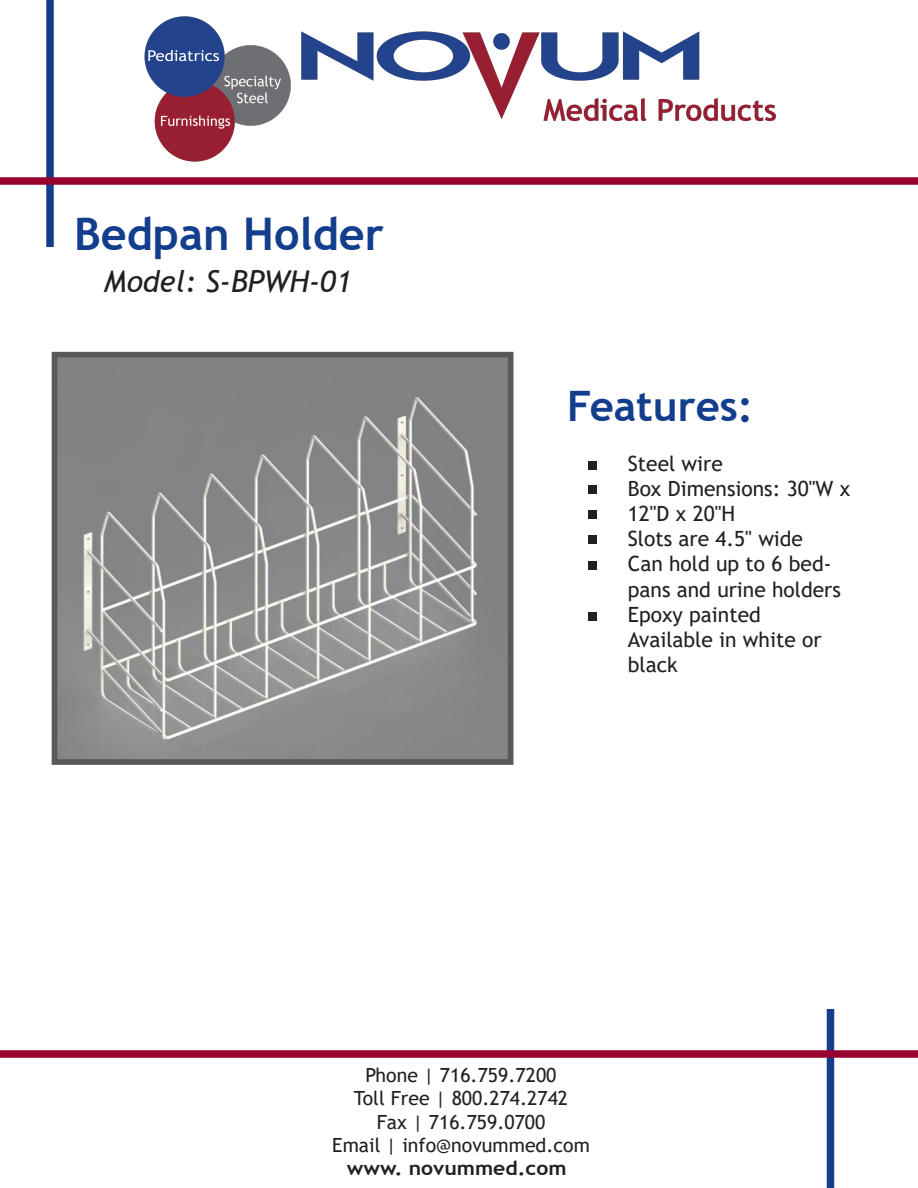
<style>
.page{position:relative;width:918px;height:1188px;background:#fff}
.page>*{position:absolute;margin:0;border:0;box-sizing:border-box;transform-origin:0 0}
.t1{font:700 45px "Trebuchet MS";color:#133d8d}
.t2{font:700 42px "Trebuchet MS";color:#133d8d}
.t3{font:italic 30px "Trebuchet MS";color:#231f20}
.t4{font:21px/25.2px "Trebuchet MS";color:#231f20}
.t5{font:19.5px/23.4px "Trebuchet MS";color:#231f20;text-align:center}
.t6{font:700 19.5px "Trebuchet MS";color:#231f20;scale:1.09 1}
</style>
<div class="page">
<div style="left:46px;top:0;width:8px;height:247px;background:#133d8d"></div>
<div style="left:827px;top:1009px;width:7px;height:179px;background:#133d8d"></div>
<div style="left:0;top:177px;width:918px;height:8px;background:#98002e"></div>
<div style="left:0;top:1050px;width:918px;height:8px;background:#98002e"></div>
<div style="left:588px;top:461px;width:9px;height:8px;background:#231f20"></div>
<div style="left:588px;top:510px;width:9px;height:9px;background:#231f20"></div>
<div style="left:588px;top:561px;width:9px;height:9px;background:#231f20"></div>
<div style="left:588px;top:485px;width:9px;height:9px;background:#231f20"></div>
<div style="left:588px;top:535px;width:9px;height:9px;background:#231f20"></div>
<div style="left:588px;top:612px;width:9px;height:9px;background:#231f20"></div>
<img style="left:59px;top:359px;width:447px;height:399px">
<div style="left:52px;top:352px;width:461px;height:413px;border:6px solid #58595b"></div>
<img style="left:144px;top:16px;width:632px;height:146px">
<h1 class="t1" style="left:74px;top:206px;width:311px">Bedpan Holder</h1>
<h3 class="t3" style="left:104px;top:263px;width:249px">Model: S-BPWH-01</h3>
<h2 class="t2" style="left:567px;top:380px;width:188px">Features:</h2>
<p class="t4" style="left:628px;top:450px;width:224px">Steel wire<br>Box Dimensions: 30"W x<br>12"D x 20"H<br>Slots are 4.5" wide<br>Can hold up to 6 bed&shy;pans and urine holders<br>Epoxy painted<br>Available in white or black</p>
<p class="t5" style="left:332px;top:1063px;width:259px">Phone | 716.759.7200<br>Toll Free | 800.274.2742<br>Fax | 716.759.0700<br>Email | info@novummed.com</p>
<p class="t6" style="left:347px;top:1156px;width:203px">www. novummed.com</p>
</div>
